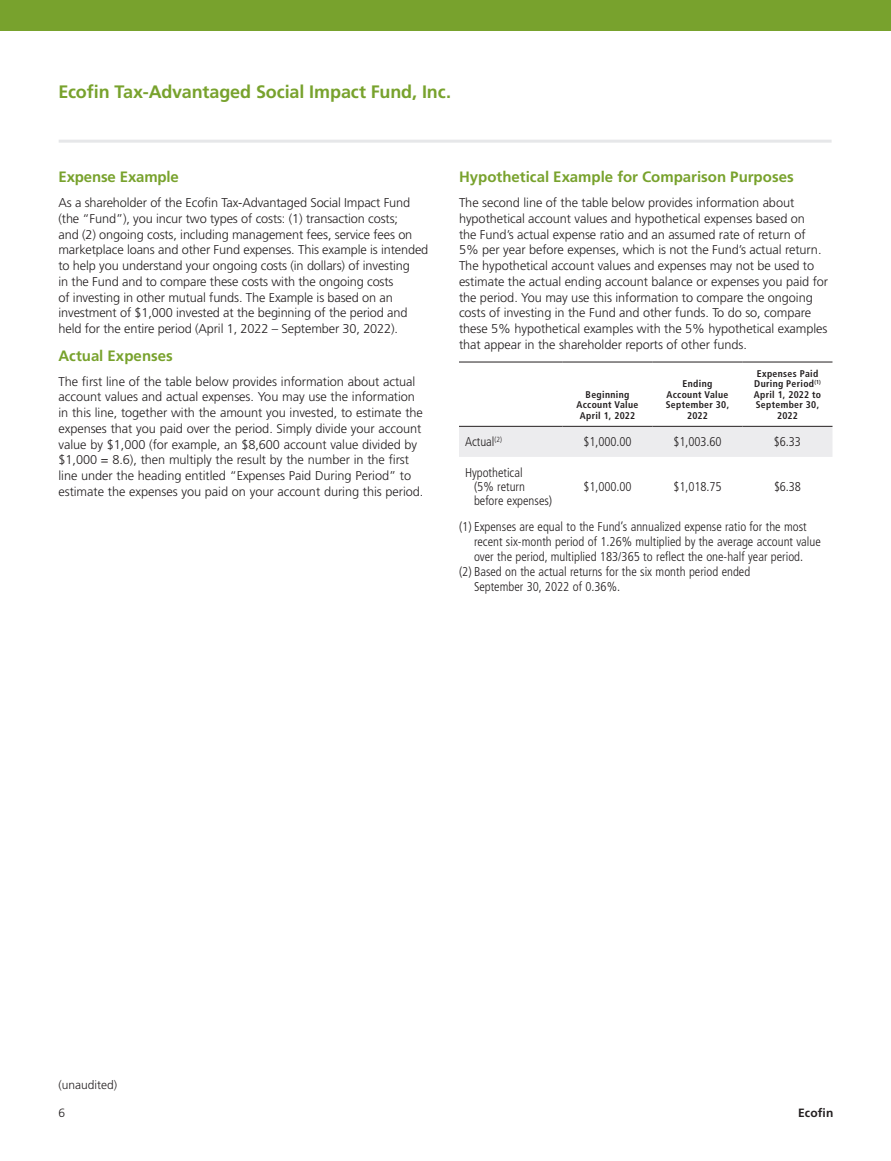
<style>
.page{position:relative;width:891px;height:1161px;background:#fff}
.page>*{position:absolute;margin:0;border:0;box-sizing:border-box;transform-origin:0 0}
.t1{font:700 18px "Frutiger LT Std";letter-spacing:-.005em;color:#78a22d}
.t2{font:700 15px "Frutiger LT Std";color:#78a22d}
.t3{font:300 12.75px/15.8px "Frutiger LT Std";letter-spacing:-.005em;color:#231f20}
.t4{font:300 condensed 12.75px/14.2px "Frutiger LT Std";color:#231f20}
.t5{font:300 12px "Frutiger LT Std";color:#231f20}
.t6{font:700 12px "Frutiger LT Std";color:#231f20}
.t7{font:700 condensed 9.75px/10.5px "Frutiger LT Std";letter-spacing:.035em;color:#231f20;text-align:center}
</style>
<div class="page">
<div style="left:0;top:0;width:891px;height:32px;background:#78a22d"></div>
<hr style="left:59px;top:140px;width:773px;height:3px;background:#e6e7e9">
<div style="left:459px;top:427px;width:373px;height:30px;background:#ececee"></div>
<hr style="left:459px;top:362px;width:103px;height:1px;background:#231f20">
<hr style="left:562px;top:362px;width:90px;height:1px;background:#231f20">
<hr style="left:652px;top:362px;width:90px;height:1px;background:#231f20">
<hr style="left:742px;top:362px;width:90px;height:1px;background:#231f20">
<hr style="left:459px;top:426px;width:103px;height:1px;background:#231f20">
<hr style="left:562px;top:426px;width:90px;height:1px;background:#231f20">
<hr style="left:652px;top:426px;width:90px;height:1px;background:#231f20">
<hr style="left:742px;top:426px;width:90px;height:1px;background:#231f20">
<h1 class="t1" style="left:58px;top:81px;width:394px">Ecofin Tax-Advantaged Social Impact Fund, Inc.</h1>
<p class="t2" style="left:58px;top:168px;width:122px">Expense Example</p>
<p class="t3" style="left:58px;top:195px;width:371px">As a shareholder of the Ecofin Tax-Advantaged Social Impact Fund (the “Fund”), you incur two types of costs: (1) transaction costs;<br>and (2) ongoing costs, including management fees, service fees on marketplace loans and other Fund expenses. This example is intended to help you understand your ongoing costs (in dollars) of investing<br>in the Fund and to compare these costs with the ongoing costs<br>of investing in other mutual funds. The Example is based on an investment of $1,000 invested at the beginning of the period and held for the entire period (April 1, 2022 – September 30, 2022).</p>
<p class="t2" style="left:58px;top:347px;width:116px">Actual Expenses</p>
<p class="t3" style="left:58px;top:374px;width:366px">The first line of the table below provides information about actual account values and actual expenses. You may use the information in this line, together with the amount you invested, to estimate the expenses that you paid over the period. Simply divide your account value by $1,000 (for example, an $8,600 account value divided by $1,000 = 8. 6), then multiply the result by the number in the first line under the heading entitled “Expenses Paid During Period” to estimate the expenses you paid on your account during this period.</p>
<p class="t2" style="left:459px;top:168px;width:336px">Hypothetical Example for Comparison Purposes</p>
<p class="t3" style="left:459px;top:195px;width:371px">The second line of the table below provides information about hypothetical account values and hypothetical expenses based on<br>the Fund’s actual expense ratio and an assumed rate of return of 5% per year before expenses, which is not the Fund’s actual return.<br>The hypothetical account values and expenses may not be used to estimate the actual ending account balance or expenses you paid for the period. You may use this information to compare the ongoing costs of investing in the Fund and other funds. To do so, compare these 5% hypothetical examples with the 5% hypothetical examples that appear in the shareholder reports of other funds.</p>
<p class="t7" style="left:577px;top:389px;width:63px">Beginning<br>Account Value<br>April 1, 2022</p>
<p class="t7" style="left:666px;top:379px;width:65px">Ending<br>Account Value<br>September 30,<br>2022</p>
<p class="t7" style="left:754px;top:368px;width:69px">Expenses Paid<br>During Period<sup>(1)<br></sup>April 1, 2022 to<br>September 30,<br>2022</p>
<p class="t4" style="left:465px;top:435px;width:38px">Actual<sup>(2)</sup></p>
<p class="t4" style="left:584px;top:435px;width:49px">$1,000.00</p>
<p class="t4" style="left:674px;top:435px;width:49px">$1,003.60</p>
<p class="t4" style="left:774px;top:435px;width:29px">$6.33</p>
<p class="t4" style="left:474px;top:466px;width:80px;text-indent:-9px">Hypothetical<br>(5% return before expenses)</p>
<p class="t4" style="left:584px;top:480px;width:49px">$1,000.00</p>
<p class="t4" style="left:674px;top:480px;width:49px">$1,018.75</p>
<p class="t4" style="left:774px;top:480px;width:29px">$6.38</p>
<p class="t4" style="left:459px;top:520px;width:349px">(1) Expenses are equal to the Fund’s annualized expense ratio for the most</p>
<p class="t4" style="left:474px;top:535px;width:348px">recent six-month period of 1.26% multiplied by the average account value</p>
<p class="t4" style="left:474px;top:550px;width:331px">over the period, multiplied 183/365 to reflect the one-half year period.</p>
<p class="t4" style="left:459px;top:565px;width:293px">(2) Based on the actual returns for the six month period ended</p>
<p class="t4" style="left:474px;top:580px;width:148px">September 30, 2022 of 0.36%.</p>
<p class="t5" style="left:58px;top:1078px;width:60px">(unaudited)</p>
<p class="t5" style="left:58px;top:1106px;width:8px">6</p>
<p class="t6" style="left:798px;top:1105px;width:37px">Ecofin</p>
</div>
